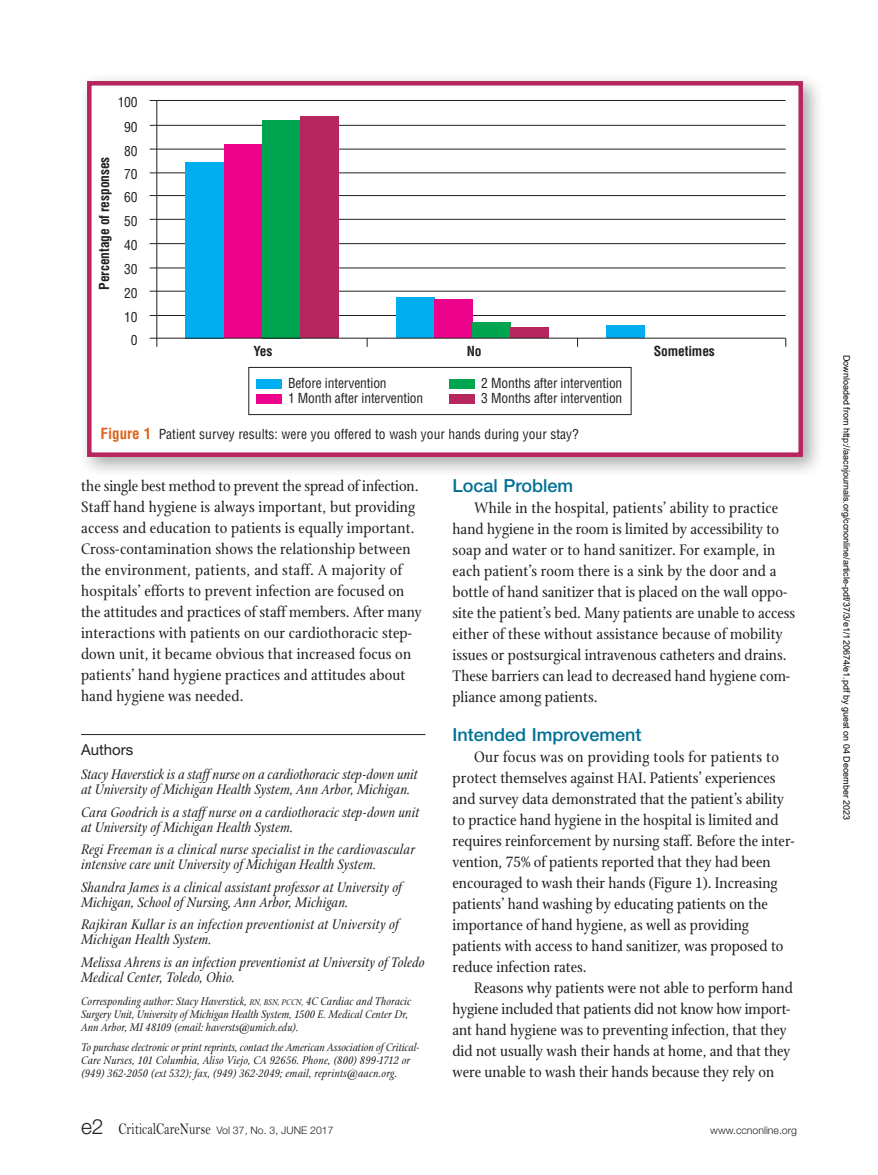
<style>
.page{position:relative;width:878px;height:1175px;background:#fff}
.page>*{position:absolute;margin:0;border:0;box-sizing:border-box;transform-origin:0 0}
.Sub-head{font:500 18px "Helvetica Neue LT Std";color:#007095}
.Body_copy{font:16.5px/21px "Stone Print";color:#231f20}
.Author_bio{font:italic 15px/15px "Stone Print";color:#231f20}
.t1{font:15px "Helvetica Neue LT Std";color:#231f20}
.t2{font:condensed 13.5px "Helvetica LT Std";letter-spacing:-.01em;color:#231f20}
.t3{font:700 condensed 13.5px "Helvetica LT Std";letter-spacing:-.01em;color:#231f20}
.Corresponding_Author{font:italic 12px/12.8px "Stone Print";color:#231f20}
.t4{font:300 10.5px "Helvetica Neue LT Std";color:#231f20}
.t5{font:9px "Arial";color:#000}
.s1{font-weight:700;font-size:15px;color:#dc641c}
.s2{font-size:9px}
.s3{font-size:21px}
.s4{font-family:"Bell MT Std";font-weight:400;font-size:16.5px}
</style>
<div class="page">
<hr style="left:81px;top:734px;width:344px;height:1px;background:#231f20">
<div style="left:78px;top:72px;width:746px;height:406px;background:#231f20;opacity:.39"></div>
<div style="left:87px;top:81px;width:715px;height:376px;background:#fff;border:4px solid #b6255e"></div>
<div style="left:256px;top:378px;width:26px;height:10px;background:#00aeef"></div>
<div style="left:256px;top:393px;width:26px;height:10px;background:#ed028c"></div>
<div style="left:449px;top:378px;width:26px;height:10px;background:#00a54f"></div>
<div style="left:449px;top:393px;width:26px;height:10px;background:#b6255e"></div>
<div style="left:248px;top:367px;width:383px;height:48px;border:1px solid #231f20"></div>
<hr style="left:150px;top:100px;width:635px;height:1px;background:#231f20">
<hr style="left:150px;top:125px;width:635px;height:1px;background:#231f20">
<hr style="left:150px;top:149px;width:635px;height:1px;background:#231f20">
<hr style="left:150px;top:173px;width:635px;height:1px;background:#231f20">
<hr style="left:150px;top:195px;width:635px;height:1px;background:#231f20">
<hr style="left:150px;top:219px;width:635px;height:1px;background:#231f20">
<hr style="left:150px;top:243px;width:635px;height:1px;background:#231f20">
<hr style="left:150px;top:268px;width:635px;height:1px;background:#231f20">
<hr style="left:150px;top:291px;width:635px;height:1px;background:#231f20">
<hr style="left:150px;top:315px;width:635px;height:1px;background:#231f20">
<hr style="left:156px;top:100px;width:1px;height:247px;background:#231f20">
<div style="left:186px;top:162px;width:38px;height:176px;background:#00aeef"></div>
<div style="left:396px;top:297px;width:38px;height:41px;background:#00aeef"></div>
<div style="left:606px;top:325px;width:39px;height:13px;background:#00aeef"></div>
<div style="left:224px;top:144px;width:38px;height:194px;background:#ed028c"></div>
<div style="left:434px;top:299px;width:38px;height:39px;background:#ed028c"></div>
<div style="left:262px;top:120px;width:38px;height:218px;background:#00a54f"></div>
<div style="left:472px;top:322px;width:38px;height:16px;background:#00a54f"></div>
<div style="left:300px;top:116px;width:39px;height:222px;background:#b6255e"></div>
<div style="left:510px;top:327px;width:39px;height:11px;background:#b6255e"></div>
<hr style="left:150px;top:338px;width:635px;height:1px;background:#231f20">
<p class="t2" style="left:118px;top:94px;width:21px">100</p>
<p class="t2" style="left:124px;top:118px;width:15px">90</p>
<p class="t2" style="left:124px;top:142px;width:15px">80</p>
<p class="t2" style="left:124px;top:166px;width:15px">70</p>
<p class="t2" style="left:124px;top:189px;width:15px">60</p>
<p class="t2" style="left:124px;top:212px;width:15px">50</p>
<p class="t2" style="left:124px;top:237px;width:15px">40</p>
<p class="t2" style="left:124px;top:261px;width:15px">30</p>
<p class="t2" style="left:124px;top:284px;width:15px">20</p>
<p class="t2" style="left:124px;top:308px;width:15px">10</p>
<p class="t2" style="left:131px;top:331px;width:8px">0</p>
<p class="t3" style="left:96px;top:289px;width:134px;rotate:-90deg">Percentage of responses</p>
<p class="t3" style="left:253px;top:342px;width:21px">Yes</p>
<p class="t2" style="left:288px;top:375px;width:100px">Before intervention</p>
<p class="t2" style="left:288px;top:390px;width:137px">1 Month after intervention</p>
<p class="t3" style="left:467px;top:342px;width:16px">No</p>
<p class="t3" style="left:653px;top:342px;width:63px">Sometimes</p>
<p class="t2" style="left:481px;top:375px;width:143px">2 Months after intervention</p>
<p class="t2" style="left:481px;top:390px;width:143px">3 Months after intervention</p>
<p class="t2" style="left:100px;top:425px;width:480px"><span class="s1">Figure 1</span> Patient survey results: were you offered to wash your hands during your stay?</p>
<p class="Body_copy" style="left:81px;top:475px;width:342px">the single best method to prevent the spread of infection.<br>Staff hand hygiene is always important, but providing access and education to patients is equally important.<br>Cross-contamination shows the relationship between the environment, patients, and staff. A majority of hospitals’ efforts to prevent infection are focused on the attitudes and practices of staff members. After many interactions with patients on our cardiothoracic step&shy;down unit, it became obvious that increased focus on patients’ hand hygiene practices and attitudes about hand hygiene was needed.</p>
<p class="Sub-head" style="left:452px;top:474px;width:122px">Local Problem</p>
<p class="Body_copy" style="left:452px;top:497px;width:344px;text-indent:22px">While in the hospital, patients’ ability to practice hand hygiene in the room is limited by accessibility to soap and water or to hand sanitizer. For example, in each patient’s room there is a sink by the door and a bottle of hand sanitizer that is placed on the wall oppo&shy;site the patient’s bed. Many patients are unable to access either of these without assistance because of mobility issues or postsurgical intravenous catheters and drains.<br>These barriers can lead to decreased hand hygiene com&shy;pliance among patients.</p>
<p class="Sub-head" style="left:452px;top:723px;width:190px">Intended Improvement</p>
<p class="Body_copy" style="left:452px;top:746px;width:343px;text-indent:22px">Our focus was on providing tools for patients to protect themselves against HAI. Patients’ experiences and survey data demonstrated that the patient’s ability to practice hand hygiene in the hospital is limited and requires reinforcement by nursing staff. Before the inter&shy;vention, 75% of patients reported that they had been encouraged to wash their hands (Figure 1). Increasing patients’ hand washing by educating patients on the importance of hand hygiene, as well as providing patients with access to hand sanitizer, was proposed to reduce infection rates.</p>
<p class="Body_copy" style="left:452px;top:977px;width:342px;text-indent:22px">Reasons why patients were not able to perform hand hygiene included that patients did not know how import&shy;ant hand hygiene was to preventing infection, that they did not usually wash their hands at home, and that they were unable to wash their hands because they rely on</p>
<p class="t1" style="left:81px;top:741px;width:54px">Authors</p>
<p class="Author_bio" style="left:81px;top:767px;width:338px">Stacy Haverstick is a staff nurse on a cardiothoracic step-down unit at University of Michigan Health System, Ann Arbor, Michigan.</p>
<p class="Author_bio" style="left:81px;top:804px;width:340px">Cara Goodrich is a staff nurse on a cardiothoracic step-down unit at University of Michigan Health System.</p>
<p class="Author_bio" style="left:81px;top:842px;width:335px">Regi Freeman is a clinical nurse specialist in the cardiovascular intensive care unit University of Michigan Health System.</p>
<p class="Author_bio" style="left:81px;top:879px;width:322px">Shandra James is a clinical assistant professor at University of<br>Michigan, School of Nursing, Ann Arbor, Michigan.</p>
<p class="Author_bio" style="left:81px;top:917px;width:319px">Rajkiran Kullar is an infection preventionist at University of<br>Michigan Health System.</p>
<p class="Author_bio" style="left:81px;top:954px;width:345px">Melissa Ahrens is an infection preventionist at University of Toledo<br>Medical Center, Toledo, Ohio.</p>
<p class="Corresponding_Author" style="left:81px;top:995px;width:331px">Corresponding author: Stacy Haverstick, <span class="s2">RN, BSN, PCCN,</span> 4C Cardiac and Thoracic<br>Surgery Unit, University of Michigan Health System, 1500 E. Medical Center Dr,<br>Ann Arbor, MI 48109 (email: haversts@umich.edu).</p>
<p class="Corresponding_Author" style="left:81px;top:1040px;width:340px">To purchase electronic or print reprints, contact the American Association of Critical-<br>Care Nurses, 101 Columbia, Aliso Viejo, CA 92656. Phone, (800) 899-1712 or (949) 362-2050 (ext 532); fax, (949) 362-2049; email, reprints@aacn.org.</p>
<p class="t4" style="left:81px;top:1123px;width:254px"><span class="s3">e2</span> <span class="s4">CriticalCareNurse</span> Vol 37, No. 3, JUNE 2017</p>
<p class="t4" style="left:710px;top:1123px;width:88px">www.ccnonline.org</p>
<p class="t5" style="left:850px;top:355px;width:467px;rotate:90deg">Downloaded from http://aacnjournals.org/ccnonline/article-pdf/37/3/e1/120674/e1.pdf by guest on 04 December 2023</p>
</div>
